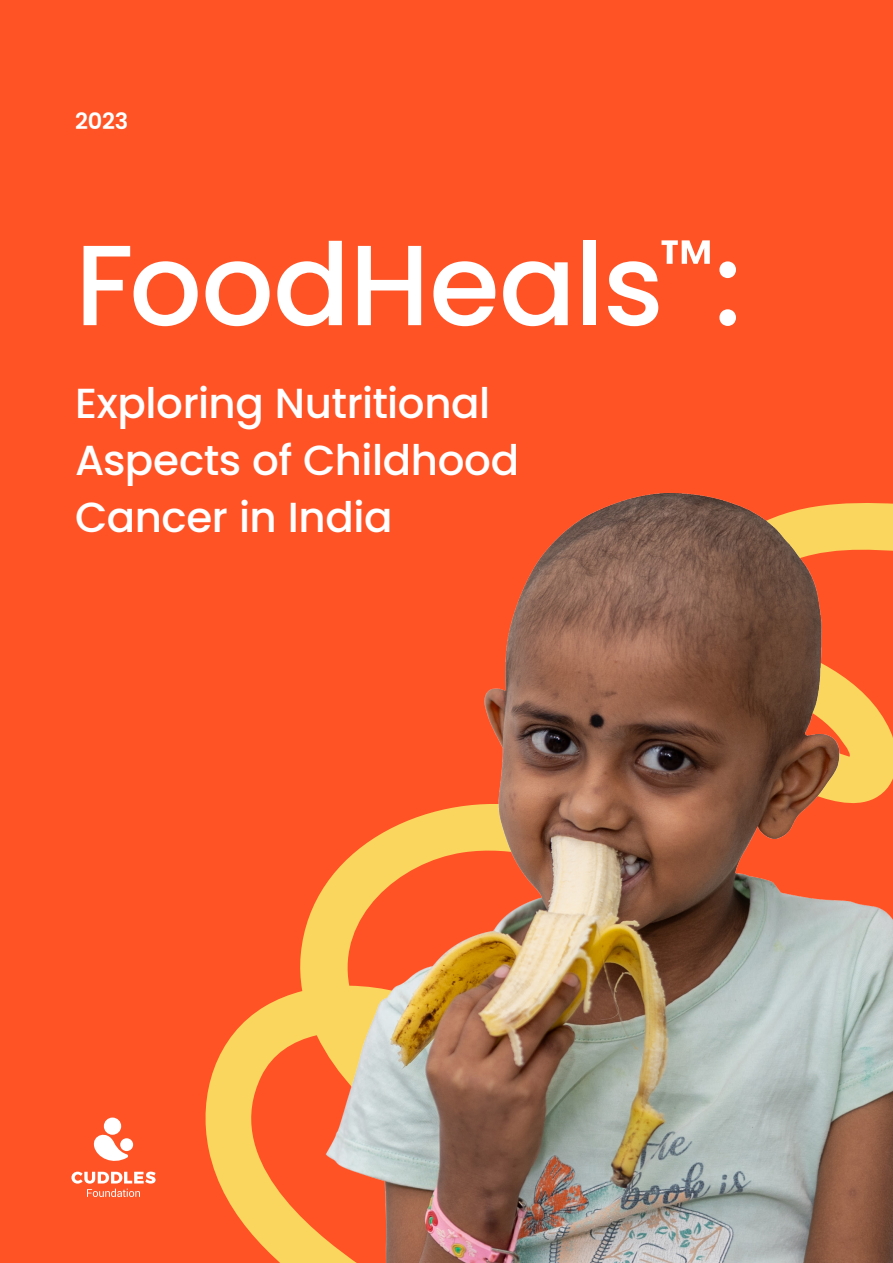
<style>
.page{position:relative;width:893px;height:1263px;background:#ff5326}
.page>*{position:absolute;margin:0;border:0;box-sizing:border-box;transform-origin:0 0}
.t1{font:500 114px "Poppins";letter-spacing:-.01em;color:#fff}
.t2{font:500 42px/57px "Poppins";letter-spacing:-.01em;color:#fff}
.t3{font:600 22.5px "Poppins";color:#fff}
</style>
<div class="page">
<svg style="left:205px;top:993px;width:91px;height:270px;fill:#fad65e"></svg>
<div style="left:104px;top:1117px;width:17px;height:18px;background:#fff;border-radius:50%"></div>
<div style="left:120px;top:1138px;width:13px;height:13px;background:#fff;border-radius:50%"></div>
<svg style="left:93px;top:1129px;width:35px;height:32px"></svg>
<svg style="left:71px;top:1171px;width:85px;height:26px"></svg>
<img style="left:296px;top:493px;width:597px;height:770px">
<p class="t3" style="left:75px;top:108px;width:55px">2023</p>
<h1 class="t1" style="left:75px;top:219px;width:668px">FoodHeals<sup>™</sup>:</h1>
<p class="t2" style="left:75px;top:375px;width:446px">Exploring Nutritional<br>Aspects of Childhood<br>Cancer in India</p>
</div>
